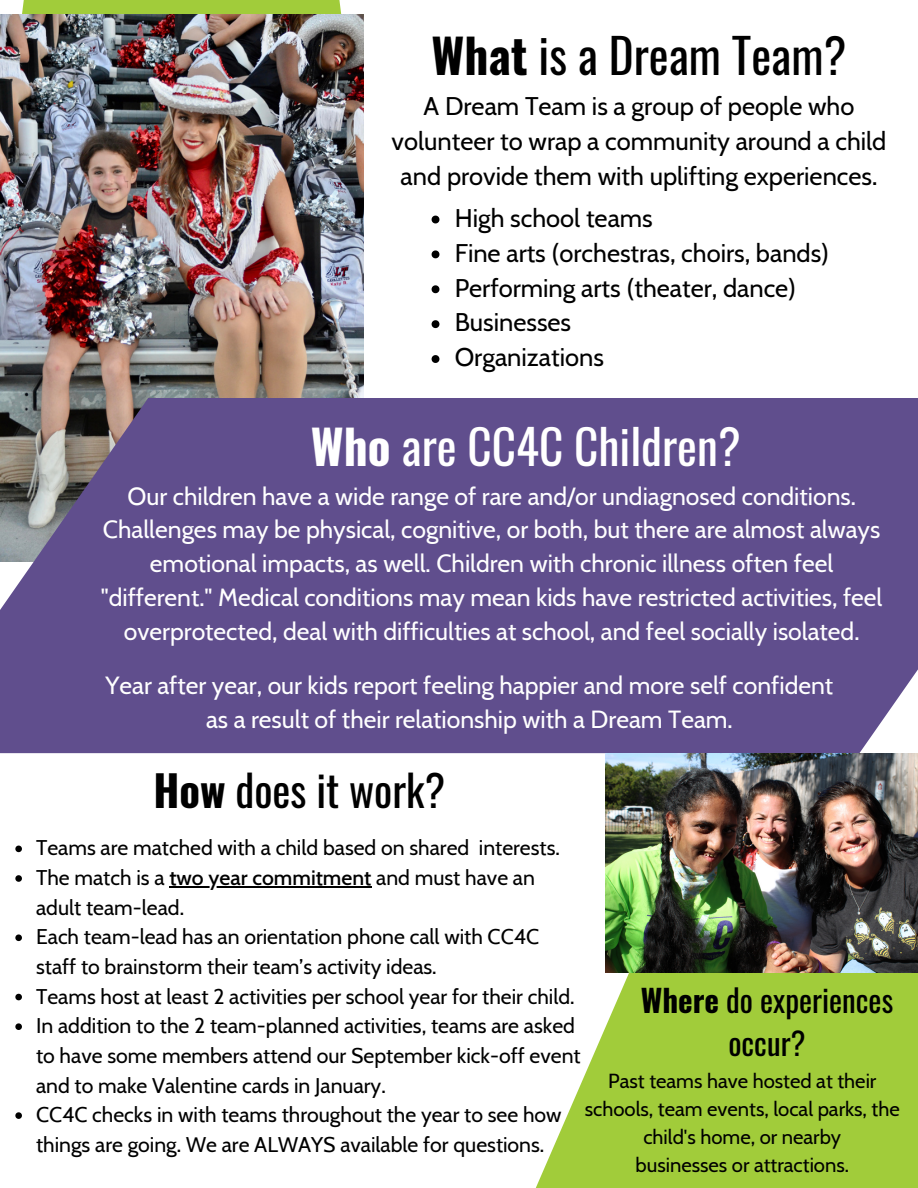
<style>
.page{position:relative;width:918px;height:1188px;background:#fff}
.page>*{position:absolute;margin:0;border:0;box-sizing:border-box;transform-origin:0 0}
.t1{font:47.25px "Oswald";color:#fff}
.t2{font:47.25px "Oswald";color:#000}
.t3{font:42.75px "Oswald";color:#000}
.t4{font:31.05px/42.8px "Oswald";color:#000;text-align:center}
.t5{font:25.5px/34.8px "Cabin";color:#000;text-align:center}
.t6{font:24.75px/33.8px "Cabin";color:#fff;text-align:center}
.t7{font:21.15px/29.7px "Cabin";color:#000}
.t8{font:20.25px/28.2px "Cabin";color:#000;text-align:center}
.s1{font-weight:700}
.s2{font-weight:500}
</style>
<div class="page">
<svg style="left:535px;top:764px;width:383px;height:424px;fill:#a1cc3a"></svg>
<div style="left:22px;top:0;width:320px;height:14px;background:#a1cc3a"></div>
<img style="left:0;top:14px;width:363px;height:384px">
<div style="left:0;top:398px;width:918px;height:355px;background:#604e8d"></div>
<img style="left:606px;top:753px;width:312px;height:220px">
<svg style="left:15px;top:846px;width:7px;height:6px"></svg>
<svg style="left:15px;top:875px;width:7px;height:7px"></svg>
<hr style="left:169px;top:886px;width:202px;height:1px;background:#000">
<svg style="left:15px;top:934px;width:7px;height:7px"></svg>
<svg style="left:15px;top:994px;width:7px;height:6px"></svg>
<svg style="left:15px;top:1023px;width:7px;height:7px"></svg>
<svg style="left:15px;top:1112px;width:7px;height:7px"></svg>
<svg style="left:432px;top:216px;width:7px;height:7px"></svg>
<svg style="left:432px;top:250px;width:7px;height:8px"></svg>
<svg style="left:432px;top:285px;width:7px;height:8px"></svg>
<svg style="left:432px;top:320px;width:7px;height:8px"></svg>
<svg style="left:432px;top:355px;width:7px;height:8px"></svg>
<p class="t2" style="left:432px;top:19px;width:417px"><span class="s1">What</span> is a Dream Team?</p>
<p class="t5" style="left:392px;top:89px;width:496px">A Dream Team is a group of people who volunteer to wrap a community around a child and provide them with uplifting experiences.</p>
<p class="t5" style="left:455px;top:200px;width:200px">High school teams</p>
<p class="t5" style="left:455px;top:235px;width:376px">Fine arts (orchestras, choirs, bands)</p>
<p class="t5" style="left:455px;top:270px;width:343px">Performing arts (theater, dance)</p>
<p class="t5" style="left:455px;top:305px;width:118px">Businesses</p>
<p class="t5" style="left:455px;top:340px;width:151px">Organizations</p>
<p class="t1" style="left:311px;top:409px;width:431px"><span class="s1">Who</span> are CC4C Children?</p>
<h1 class="t6" style="left:101px;top:479px;width:783px">Our children have a wide range of rare and/or undiagnosed conditions.<br>Challenges may be physical, cognitive, or both, but there are almost always emotional impacts, as well. Children with chronic illness often feel "different." Medical conditions may mean kids have restricted activities, feel overprotected, deal with difficulties at school, and feel socially isolated.</h1>
<p class="t6" style="left:105px;top:668px;width:729px">Year after year, our kids report feeling happier and more self confident as a result of their relationship with a Dream Team.</p>
<p class="t3" style="left:153px;top:757px;width:293px"><span class="s1">How</span> does it work?</p>
<p class="t7" style="left:36px;top:833px;width:525px">Teams are matched with a child based on shared interests.</p>
<h1 class="t7" style="left:36px;top:863px;width:500px">The match is a <span class="s2">two year commitment</span> and must have an</h1>
<h3 class="t7" style="left:36px;top:892px;width:505px">adult team-lead.<br>Each team-lead has an orientation phone call with CC4C</h3>
<p class="t7" style="left:36px;top:952px;width:540px">staff to brainstorm their team’s activity ideas.<br>Teams host at least 2 activities per school year for their child.</p>
<h3 class="t7" style="left:36px;top:1011px;width:540px">In addition to the 2 team-planned activities, teams are asked</h3>
<p class="t7" style="left:36px;top:1041px;width:546px">to have some members attend our September kick-off event and to make Valentine cards in January.<br>CC4C checks in with teams throughout the year to see how</p>
<h1 class="t7" style="left:36px;top:1129px;width:510px">things are going. We are ALWAYS available for questions.</h1>
<p class="t4" style="left:641px;top:978px;width:254px"><span class="s1">Where</span> do experiences occur?</p>
<h2 class="t8" style="left:608px;top:1067px;width:270px">Past teams have hosted at their</h2>
<p class="t8" style="left:585px;top:1095px;width:316px">schools, team events, local parks, the child's home, or nearby</p>
<p class="t8" style="left:635px;top:1151px;width:215px">businesses or attractions.</p>
</div>
